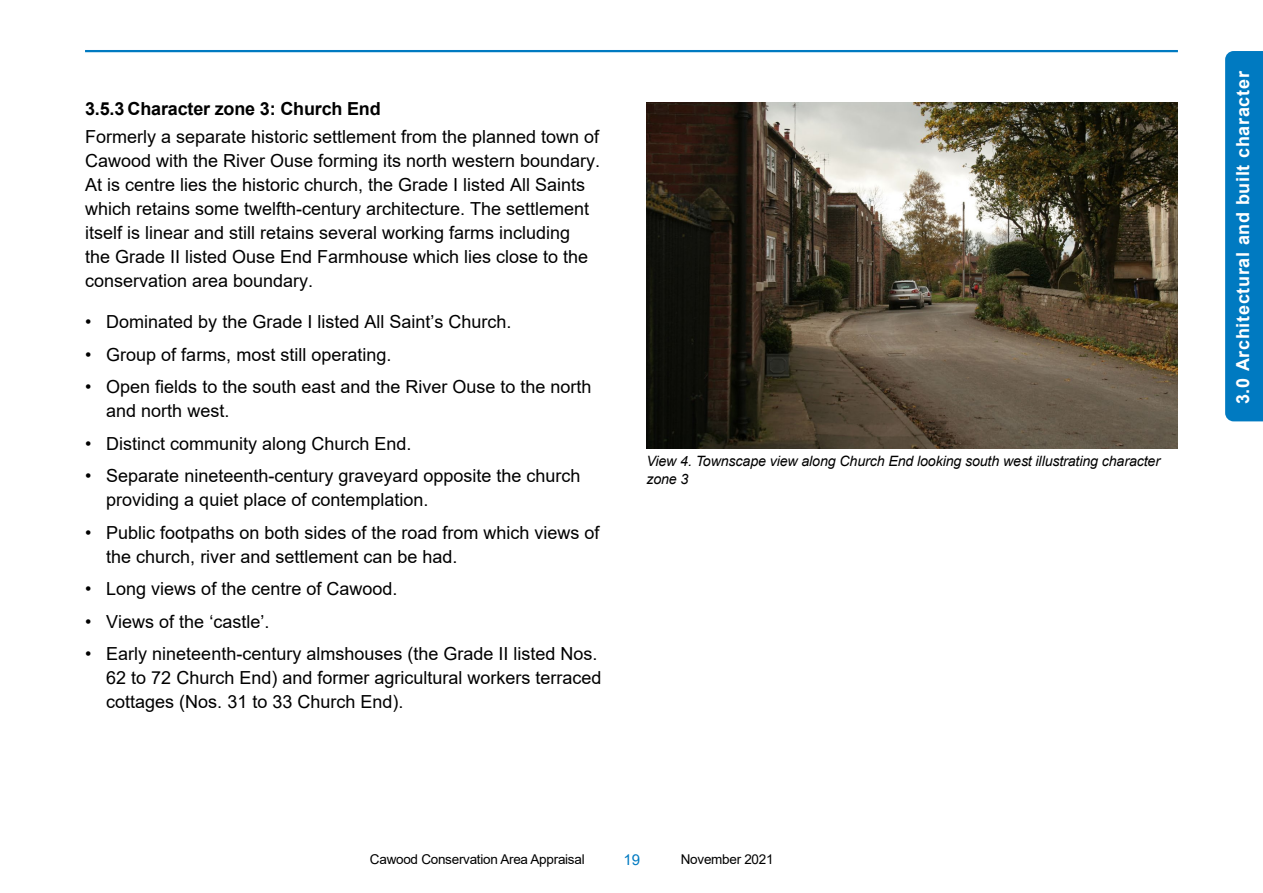
<style>
.page{position:relative;width:1263px;height:893px;background:#fff}
.page>*{position:absolute;margin:0;border:0;box-sizing:border-box;transform-origin:0 0}
.t1{font:18px/24px "Arial";color:#000}
.t2{font:700 18px "Arial";letter-spacing:.04em;color:#fff}
.t3{font:700 18px "Arial";letter-spacing:-.01em;color:#000}
.t4{font:15px "Arial";color:#007ac1}
.t5{font:italic 14.25px/18px "Arial";letter-spacing:-.01em;color:#000}
.t6{font:13.5px "Arial";letter-spacing:-.02em;color:#000}
</style>
<div class="page">
<hr style="left:85px;top:50px;width:1093px;height:2px;background:#007ac1">
<div style="left:1225px;top:51px;width:38px;height:370px;background:#007ac1"></div>
<img style="left:646px;top:102px;width:532px;height:346px">
<h4 class="t3" style="left:85px;top:96px;width:297px">3.5.3 Character zone 3: Church End</h4>
<p class="t1" style="left:85px;top:125px;width:517px;text-align:justify">Formerly a separate historic settlement from the planned town of Cawood with the River Ouse forming its north western boundary.<br>At is centre lies the historic church, the Grade I listed All Saints</p>
<p class="t1" style="left:85px;top:197px;width:506px">which retains some twelfth-century architecture. The settlement</p>
<p class="t1" style="left:85px;top:221px;width:505px">itself is linear and still retains several working farms including the Grade II listed Ouse End Farmhouse which lies close to the conservation area boundary.</p>
<p class="t1" style="left:85px;top:310px;width:428px">• Dominated by the Grade I listed All Saint’s Church.</p>
<p class="t1" style="left:85px;top:342px;width:308px">• Group of farms, most still operating.</p>
<p class="t1" style="left:106px;top:375px;width:487px;text-indent:-21px">• Open fields to the south east and the River Ouse to the north and north west.</p>
<p class="t1" style="left:85px;top:431px;width:328px">• Distinct community along Church End.</p>
<p class="t1" style="left:106px;top:464px;width:476px;text-indent:-21px">• Separate nineteenth-century graveyard opposite the church providing a quiet place of contemplation.</p>
<p class="t1" style="left:106px;top:520px;width:495px;text-indent:-21px">• Public footpaths on both sides of the road from which views of the church, river and settlement can be had.</p>
<p class="t1" style="left:85px;top:577px;width:314px">• Long views of the centre of Cawood.</p>
<p class="t1" style="left:85px;top:609px;width:186px">• Views of the ‘castle’.</p>
<p class="t1" style="left:106px;top:642px;width:497px;text-indent:-21px">• Early nineteenth-century almshouses (the Grade II listed Nos.<br>62 to 72 Church End) and former agricultural workers terraced cottages (Nos. 31 to 33 Church End).</p>
<p class="t5" style="left:646px;top:452px;width:515px">View 4. Townscape view along Church End looking south west illustrating character zone 3</p>
<p class="t6" style="left:370px;top:850px;width:216px">Cawood Conservation Area Appraisal</p>
<p class="t4" style="left:624px;top:849px;width:18px">19</p>
<p class="t6" style="left:681px;top:850px;width:94px">November 2021</p>
<p class="t2" style="left:1230px;top:404px;width:335px;rotate:-90deg">3.0 Architectural and built character</p>
</div>
